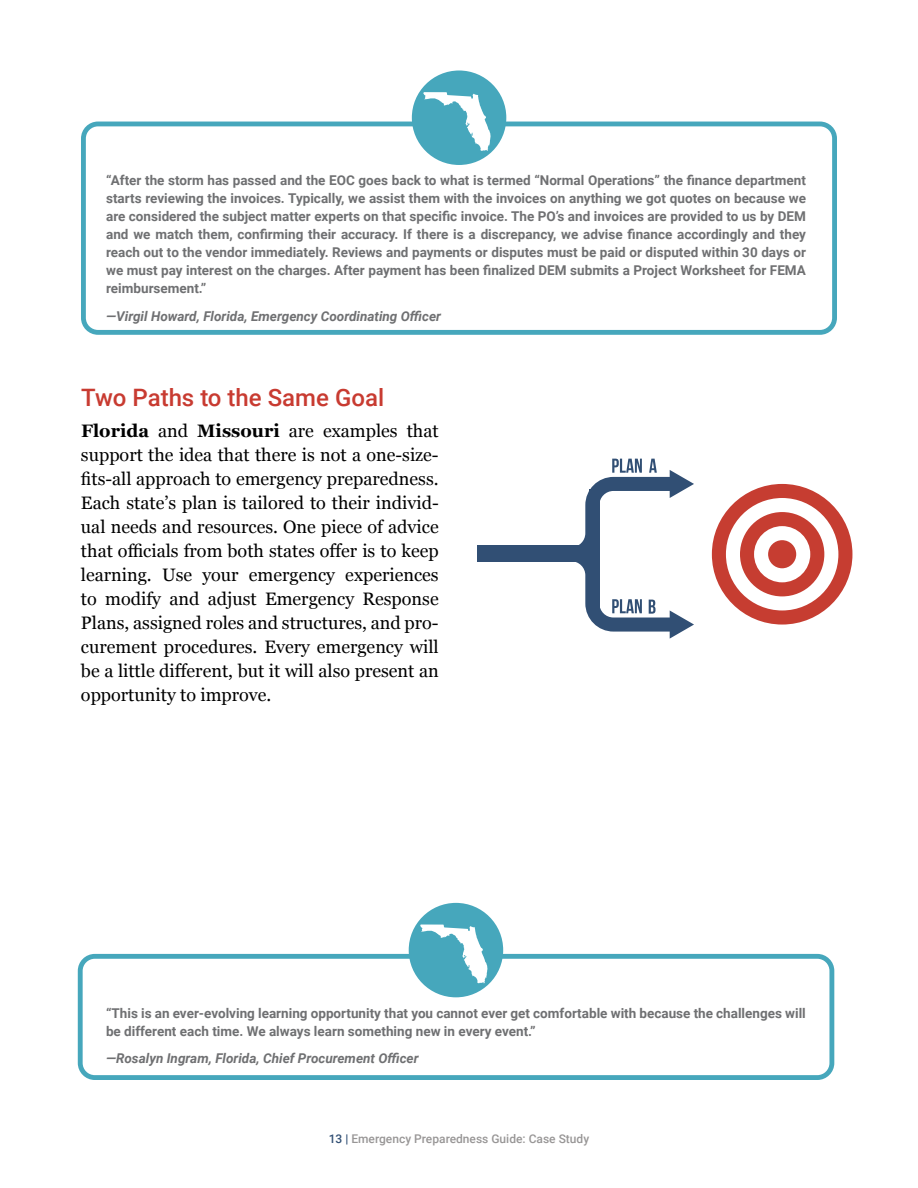
<style>
.page{position:relative;width:918px;height:1188px;background:#fff}
.page>*{position:absolute;margin:0;border:0;box-sizing:border-box;transform-origin:0 0}
.t1{font:500 24px "Roboto";color:#c83b31}
.t2{font:18px/24px "Georgia";color:#000;text-align:justify}
.t3{font:700 13.5px/18px "Roboto";color:#6f7072;text-align:justify}
.t4{font:italic 700 13.5px "Roboto";color:#6f7072}
.t5{font:500 12px "Roboto";color:#989696}
.s1{font-weight:700}
.s2{color:#325075}
</style>
<div class="page">
<div style="left:81px;top:122px;width:756px;height:213px;border:5px solid #46a7bc;border-radius:15px"></div>
<div style="left:412px;top:70px;width:94px;height:95px;background:#46a7bc;border-radius:50%"></div>
<svg style="left:423px;top:92px;width:68px;height:59px"></svg>
<svg style="left:712px;top:484px;width:140px;height:141px"></svg>
<svg style="left:501px;top:459px;width:193px;height:180px"></svg>
<div style="left:477px;top:546px;width:105px;height:16px;background:#314f74"></div>
<div style="left:78px;top:954px;width:756px;height:126px;border:5px solid #46a7bc;border-radius:15px"></div>
<div style="left:409px;top:903px;width:94px;height:94px;background:#46a7bc;border-radius:50%"></div>
<svg style="left:420px;top:925px;width:67px;height:59px"></svg>
<p class="t3" style="left:106px;top:171px;width:701px">“After the storm has passed and the EOC goes back to what is termed “Normal Operations” the finance department starts reviewing the invoices. Typically, we assist them with the invoices on anything we got quotes on because we are considered the subject matter experts on that specific invoice. The PO’s and invoices are provided to us by DEM and we match them, confirming their accuracy. If there is a discrepancy, we advise finance accordingly and they reach out to the vendor immediately. Reviews and payments or disputes must be paid or disputed within 30 days or we must pay interest on the charges. After payment has been finalized DEM submits a Project Worksheet for FEMA reimbursement.”</p>
<p class="t4" style="left:106px;top:307px;width:336px">—Virgil Howard, Florida, Emergency Coordinating Officer</p>
<h1 class="t1" style="left:81px;top:381px;width:305px">Two Paths to the Same Goal</h1>
<p class="t2" style="left:81px;top:418px;width:359px"><span class="s1">Florida</span> and <span class="s1">Missouri</span> are examples that support the idea that there is not a one-size&shy;fits-all approach to emergency preparedness.<br>Each state’s plan is tailored to their individ&shy;ual needs and resources. One piece of advice that officials from both states offer is to keep learning. Use your emergency experiences to modify and adjust Emergency Response Plans, assigned roles and structures, and pro&shy;curement procedures. Every emergency will be a little different, but it will also present an opportunity to improve.</p>
<p class="t3" style="left:106px;top:1003px;width:701px">“This is an ever-evolving learning opportunity that you cannot ever get comfortable with because the challenges will be different each time. We always learn something new in every event.”</p>
<p class="t4" style="left:106px;top:1049px;width:314px">—Rosalyn Ingram, Florida, Chief Procurement Officer</p>
<p class="t5" style="left:329px;top:1130px;width:262px"><span class="s2">13 |</span> Emergency Preparedness Guide: Case Study</p>
</div>
